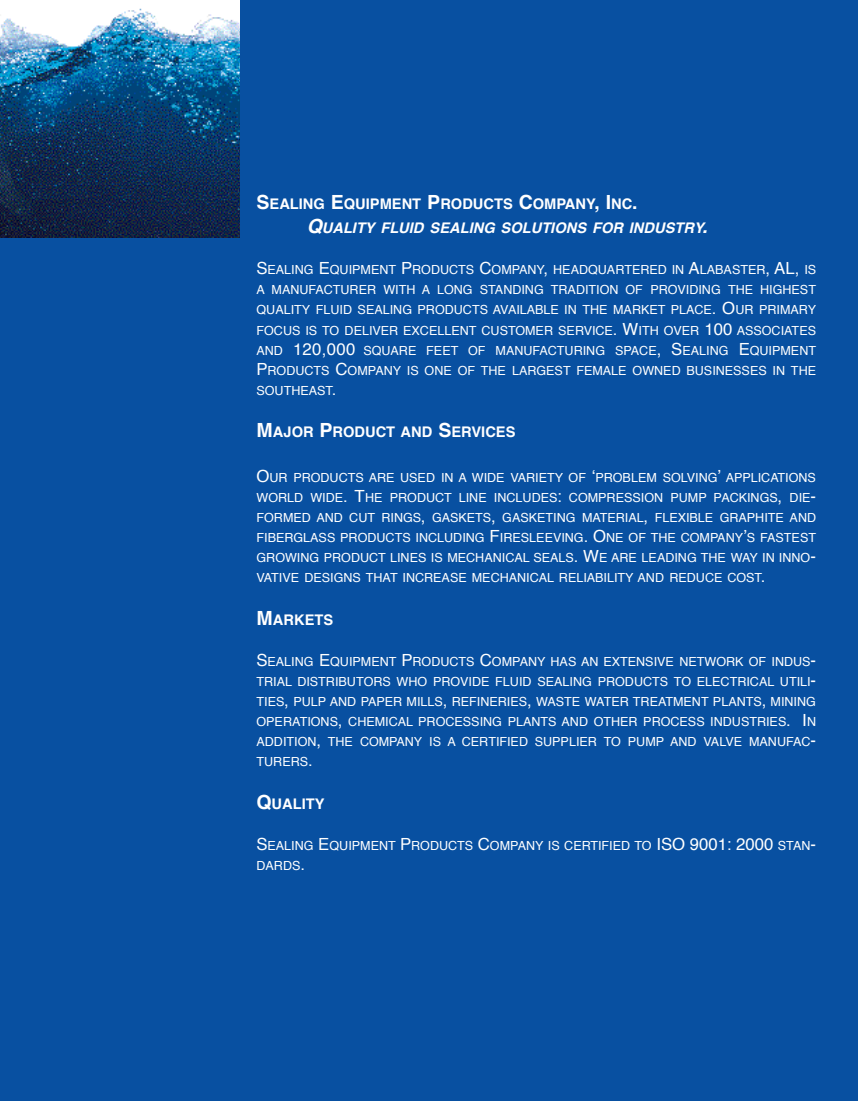
<style>
.page{position:relative;width:864px;height:1101px;background:#fff}
.page>*{position:absolute;margin:0;border:0;box-sizing:border-box;transform-origin:0 0}
.t1{font:italic 700 14.7px/23.4px "Helvetica";color:#fff}
.t2{font:700 14.7px "Helvetica";color:#fff}
.t3{font:12.6px/20.1px "Helvetica";color:#fff;text-align:justify}
.s1{font-style:normal;font-size:19.5px}
.s2{font-style:normal}
.s3{font-size:19.5px}
.s4{font-size:16.8px}
</style>
<div class="page">
<div style="left:0;top:0;width:858px;height:1101px;background:#0850a1"></div>
<img style="left:0;top:0;width:239px;height:238px">
<p class="t1" style="left:307px;top:194px;width:406px;text-indent:-50px"><span class="s1">S</span><span class="s2">EALING</span> <span class="s1">E</span><span class="s2">QUIPMENT</span> <span class="s1">P</span><span class="s2">RODUCTS</span> <span class="s1">C</span><span class="s2">OMPANY</span><span class="s1">, I</span><span class="s2">NC</span><span class="s1">.<br></span><span class="s3">Q</span>UALITY FLUID SEALING SOLUTIONS FOR INDUSTRY<span class="s3">.</span></p>
<p class="t3" style="left:256px;top:261px;width:561px"><span class="s4">S</span>EALING <span class="s4">E</span>QUIPMENT <span class="s4">P</span>RODUCTS <span class="s4">C</span>OMPANY<span class="s4">,</span> HEADQUARTERED IN <span class="s4">A</span>LABASTER<span class="s4">, AL,</span> IS A MANUFACTURER WITH A LONG STANDING TRADITION OF PROVIDING THE HIGHEST QUALITY FLUID SEALING PRODUCTS AVAILABLE IN THE MARKET PLACE<span class="s4">. O</span>UR PRIMARY FOCUS IS TO DELIVER EXCELLENT CUSTOMER SERVICE<span class="s4">. W</span>ITH OVER <span class="s4">100</span> ASSOCIATES AND <span class="s4">120,000</span> SQUARE FEET OF MANUFACTURING SPACE<span class="s4">, S</span>EALING <span class="s4">E</span>QUIPMENT <span class="s4">P</span>RODUCTS <span class="s4">C</span>OMPANY IS ONE OF THE LARGEST FEMALE OWNED BUSINESSES IN THE SOUTHEAST<span class="s4">.</span></p>
<p class="t2" style="left:256px;top:426px;width:260px"><span class="s3">M</span>AJOR <span class="s3">P</span>RODUCT AND <span class="s3">S</span>ERVICES</p>
<p class="t3" style="left:256px;top:468px;width:561px"><span class="s4">O</span>UR PRODUCTS ARE USED IN A WIDE VARIETY OF <span class="s4">‘</span>PROBLEM SOLVING<span class="s4">’</span> APPLICATIONS WORLD WIDE<span class="s4">. T</span>HE PRODUCT LINE INCLUDES<span class="s4">:</span> COMPRESSION PUMP PACKINGS<span class="s4">,</span> DIE<span class="s4">-</span>FORMED AND CUT RINGS<span class="s4">,</span> GASKETS<span class="s4">,</span> GASKETING MATERIAL<span class="s4">,</span> FLEXIBLE GRAPHITE AND FIBERGLASS PRODUCTS INCLUDING <span class="s4">F</span>IRESLEEVING<span class="s4">. O</span>NE OF THE COMPANY<span class="s4">’</span>S FASTEST GROWING PRODUCT LINES IS MECHANICAL SEALS<span class="s4">. W</span>E ARE LEADING THE WAY IN INNO<span class="s4">-</span>VATIVE DESIGNS THAT INCREASE MECHANICAL RELIABILITY AND REDUCE COST<span class="s4">.</span></p>
<p class="t2" style="left:256px;top:613px;width:78px"><span class="s3">M</span>ARKETS</p>
<p class="t3" style="left:256px;top:652px;width:561px"><span class="s4">S</span>EALING <span class="s4">E</span>QUIPMENT <span class="s4">P</span>RODUCTS <span class="s4">C</span>OMPANY HAS AN EXTENSIVE NETWORK OF INDUS<span class="s4">-</span>TRIAL DISTRIBUTORS WHO PROVIDE FLUID SEALING PRODUCTS TO ELECTRICAL UTILI<span class="s4">-</span>TIES<span class="s4">,</span> PULP AND PAPER MILLS<span class="s4">,</span> REFINERIES<span class="s4">,</span> WASTE WATER TREATMENT PLANTS<span class="s4">,</span> MINING OPERATIONS<span class="s4">,</span> CHEMICAL PROCESSING PLANTS AND OTHER PROCESS INDUSTRIES<span class="s4">. I</span>N ADDITION<span class="s4">,</span> THE COMPANY IS A CERTIFIED SUPPLIER TO PUMP AND VALVE MANUFAC<span class="s4">-</span>TURERS<span class="s4">.</span></p>
<p class="t2" style="left:256px;top:797px;width:69px"><span class="s3">Q</span>UALITY</p>
<p class="t3" style="left:256px;top:837px;width:561px"><span class="s4">S</span>EALING <span class="s4">E</span>QUIPMENT <span class="s4">P</span>RODUCTS <span class="s4">C</span>OMPANY IS CERTIFIED TO <span class="s4">ISO 9001: 2000</span> STAN<span class="s4">-<br></span>DARDS<span class="s4">.</span></p>
</div>
